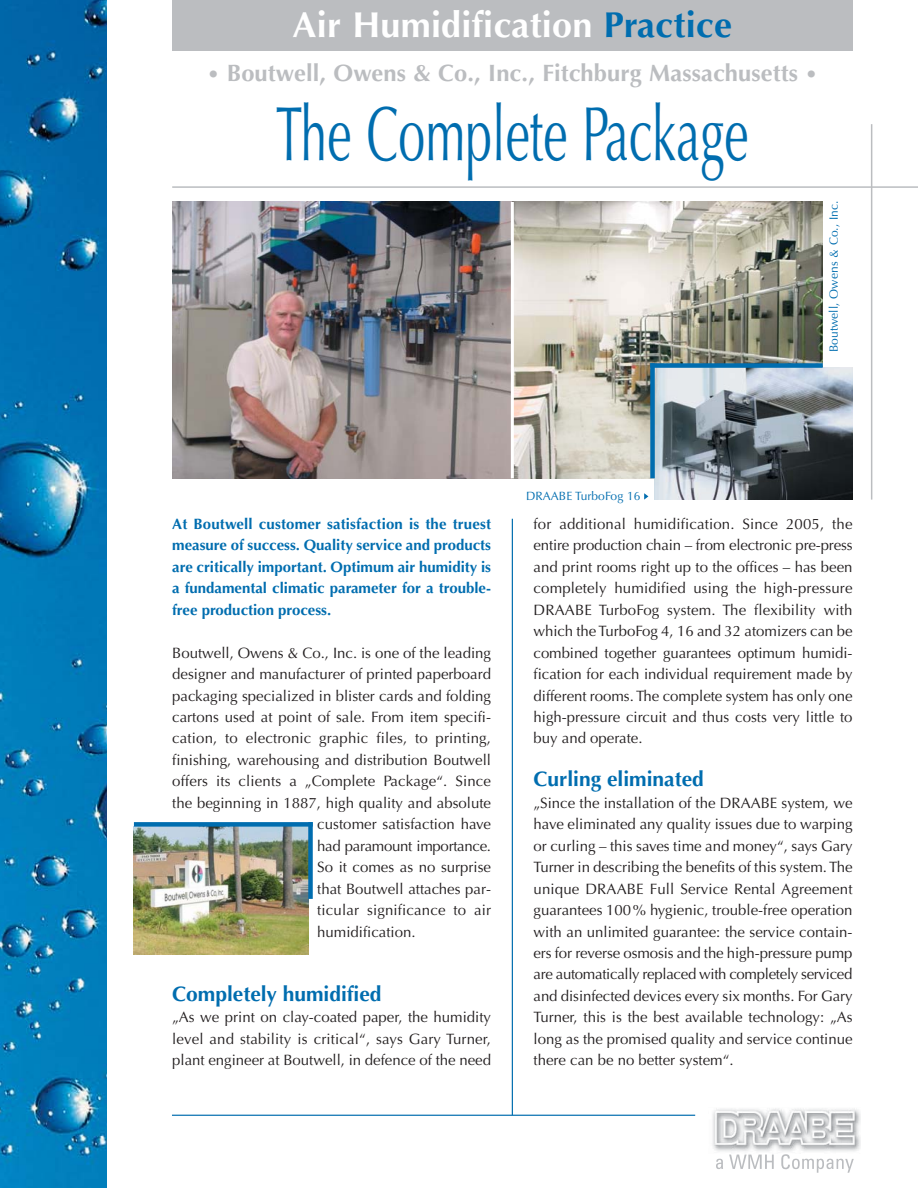
<style>
.page{position:relative;width:918px;height:1188px;background:#fff}
.page>*{position:absolute;margin:0;border:0;box-sizing:border-box;transform-origin:0 0}
.t1{font:76.8px "Optima";letter-spacing:.005em;color:#006daf;scale:.62 1}
.t2{font:700 36px "Optima";letter-spacing:.005em;color:#fff}
.t3{font:700 23.7px "Optima";letter-spacing:.005em;color:#bbbdc0}
.t4{font:700 21px "Optima";color:#006daf}
.t5{font:15px/21.5px "Optima";color:#231f20;text-align:justify}
.t6{font:700 15px/21.5px "Optima";color:#006daf;text-align:justify}
.t7{font:15px "Optima";letter-spacing:-.02em;color:#231f20}
.t8{font:12px "Optima";letter-spacing:.005em;color:#006daf}
.s1{color:#006daf}
.s2{font-size:20.7px}
</style>
<div class="page">
<img style="left:0;top:0;width:106px;height:1188px">
<div style="left:172px;top:0;width:680px;height:51px;background:#bbbdc0"></div>
<img style="left:172px;top:202px;width:651px;height:276px">
<hr style="left:871px;top:124px;width:1px;height:376px;background:#bbbdc0">
<hr style="left:172px;top:186px;width:746px;height:2px;background:#bbbdc0">
<hr style="left:172px;top:1115px;width:523px;height:1px;background:#006daf">
<hr style="left:512px;top:519px;width:1px;height:596px;background:#006daf">
<img style="left:134px;top:827px;width:174px;height:127px">
<img style="left:712px;top:1108px;width:149px;height:44px">
<svg style="left:716px;top:1159px;width:7px;height:10px"></svg>
<svg style="left:729px;top:1155px;width:45px;height:14px"></svg>
<svg style="left:781px;top:1154px;width:73px;height:19px"></svg>
<div style="left:134px;top:822px;width:179px;height:5px;background:#006daf"></div>
<div style="left:308px;top:822px;width:5px;height:77px;background:#006daf"></div>
<img style="left:655px;top:368px;width:198px;height:132px">
<div style="left:650px;top:363px;width:5px;height:115px;background:#006daf"></div>
<div style="left:650px;top:363px;width:173px;height:5px;background:#006daf"></div>
<hr style="left:511px;top:202px;width:3px;height:276px;background:#fff">
<svg style="left:644px;top:493px;width:4px;height:7px"></svg>
<h2 class="t2" style="left:293px;top:10px;width:441px">Air Humidification <span class="s1">Practice</span></h2>
<h3 class="t3" style="left:207px;top:63px;width:612px"><span class="s2">•</span> Boutwell, Owens &amp; Co., Inc., Fitchburg Massachusetts <span class="s2">•</span></h3>
<h1 class="t1" style="left:276px;top:102px;width:764px">The Complete Package</h1>
<p class="t8" style="left:526px;top:491px;width:116px">DRAABE TurboFog 16</p>
<p class="t8" style="left:829px;top:352px;width:153px;rotate:-90deg">Boutwell, Owens &amp; Co., Inc.</p>
<p class="t6" style="left:172px;top:515px;width:320px">At Boutwell customer satisfaction is the truest measure of success. Quality service and products are critically important. Optimum air humidity is a fundamental climatic parameter for a trouble&shy;free production process.</p>
<p class="t5" style="left:172px;top:643px;width:320px">Boutwell, Owens &amp; Co., Inc. is one of the leading</p>
<p class="t5" style="left:172px;top:665px;width:320px">designer and manufacturer of printed paperboard</p>
<p class="t5" style="left:172px;top:686px;width:320px">packaging specialized in blister cards and folding</p>
<p class="t5" style="left:172px;top:708px;width:320px">cartons used at point of sale. From item specifi-</p>
<p class="t5" style="left:172px;top:729px;width:320px">cation, to electronic graphic files, to printing,</p>
<p class="t5" style="left:172px;top:751px;width:320px">finishing, warehousing and distribution Boutwell</p>
<p class="t5" style="left:172px;top:772px;width:320px">offers its clients a „Complete Package“. Since</p>
<p class="t5" style="left:172px;top:793px;width:320px">the beginning in 1887, high quality and absolute</p>
<p class="t5" style="left:317px;top:815px;width:175px">customer satisfaction have</p>
<p class="t7" style="left:317px;top:839px;width:175px">had paramount importance.</p>
<p class="t5" style="left:317px;top:858px;width:175px">So it comes as no surprise</p>
<p class="t5" style="left:317px;top:879px;width:175px">that Boutwell attaches par-</p>
<p class="t5" style="left:317px;top:901px;width:175px">ticular significance to air</p>
<p class="t5" style="left:317px;top:922px;width:100px">humidification.</p>
<h3 class="t4" style="left:172px;top:985px;width:211px">Completely humidified</h3>
<p class="t5" style="left:172px;top:1008px;width:320px">„As we print on clay-coated paper, the humidity level and stability is critical“, says Gary Turner, plant engineer at Boutwell, in defence of the need</p>
<p class="t5" style="left:534px;top:515px;width:320px">for additional humidification. Since 2005, the entire production chain – from electronic pre-press and print rooms right up to the offices – has been completely humidified using the high-pressure DRAABE TurboFog system. The flexibility with which the TurboFog 4, 16 and 32 atomizers can be combined together guarantees optimum humidi&shy;fication for each individual requirement made by different rooms. The complete system has only one high-pressure circuit and thus costs very little to buy and operate.</p>
<h3 class="t4" style="left:534px;top:771px;width:172px">Curling eliminated</h3>
<p class="t5" style="left:534px;top:793px;width:320px">„Since the installation of the DRAABE system, we have eliminated any quality issues due to warping or curling – this saves time and money“, says Gary Turner in describing the benefits of this system. The unique DRAABE Full Service Rental Agreement guarantees 100% hygienic, trouble-free operation with an unlimited guarantee: the service contain&shy;ers for reverse osmosis and the high-pressure pump are automatically replaced with completely serviced and disinfected devices every six months. For Gary Turner, this is the best available technology: „As long as the promised quality and service continue there can be no better system“.</p>
</div>
